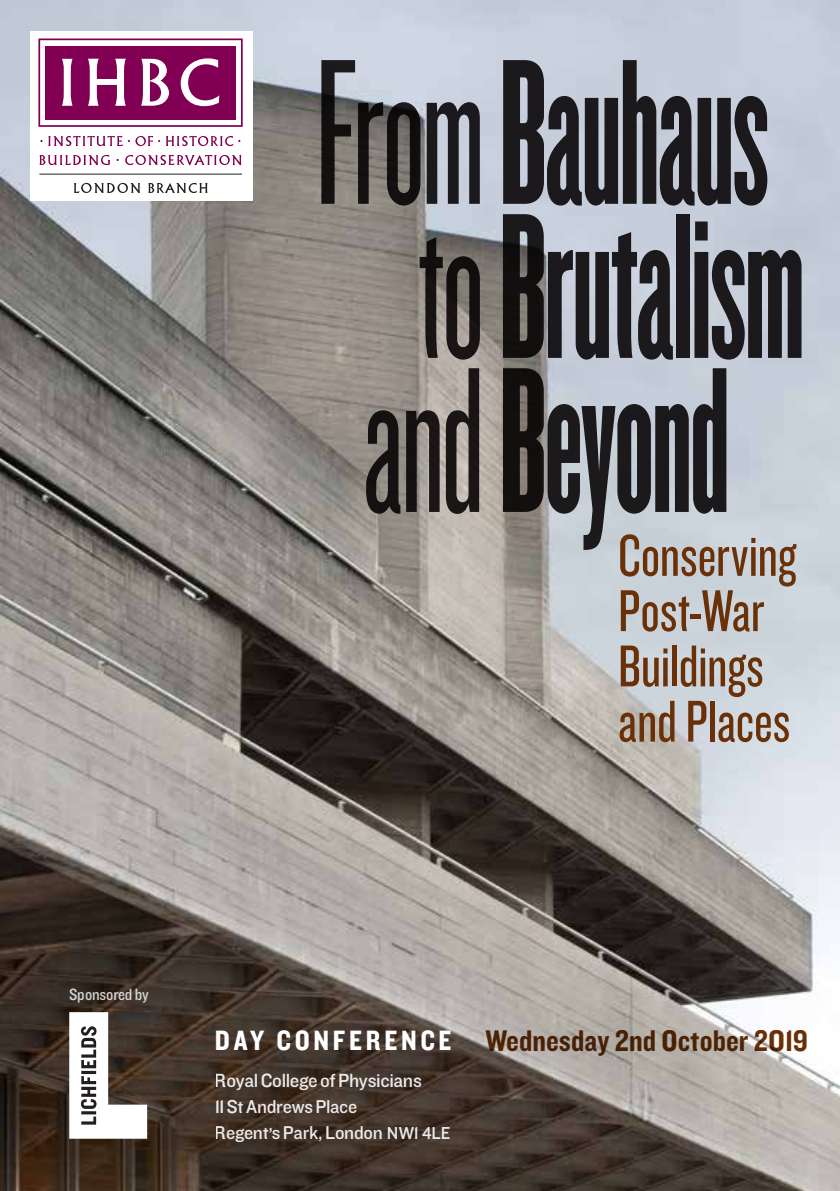
<style>
.page{position:relative;width:840px;height:1191px;background:#fff}
.page>*{position:absolute;margin:0;border:0;box-sizing:border-box;transform-origin:0 0}
.t1{font:215.6px/154px "Knockout HTF66 Full Flyweight";letter-spacing:-.015em;color:#231f20}
.t2{font:61.2px/55.2px "Knockout HTF28 Junior Featherwt";letter-spacing:-.005em;color:#6a3008}
.t3{font:31px "Knockout HTF50 Welterweight";color:#6a3008}
.t4{font:19.8px "Knockout HTF31 Junior Middlewt";letter-spacing:-.015em;color:#fff}
.t5{font:19.2px/25.6px "Knockout HTF31 Junior Middlewt";letter-spacing:-.015em;color:#fff}
.t6{font:16.8px "Knockout HTF30 Junior Welterwt";letter-spacing:-.015em;color:#fff}
.s1{font-family:"Knockout HTF26 Junior Flyweight"}
.s2{font-size:29px;color:#fff}
.s3{font-size:18px}
</style>
<div class="page">
<img style="left:0;top:0;width:839px;height:1191px">
<div style="left:30px;top:31px;width:222px;height:169px;background:#fff"></div>
<svg style="left:38px;top:38px;width:204px;height:89px"></svg>
<svg style="left:40px;top:155px;width:70px;height:10px"></svg>
<svg style="left:125px;top:155px;width:116px;height:10px"></svg>
<svg style="left:48px;top:136px;width:112px;height:10px"></svg>
<svg style="left:166px;top:136px;width:74px;height:10px"></svg>
<svg style="left:74px;top:183px;width:66px;height:10px"></svg>
<svg style="left:148px;top:183px;width:59px;height:10px"></svg>
<hr style="left:39px;top:174px;width:203px;height:1px;background:#231f20">
<svg style="left:69px;top:1012px;width:78px;height:126px"></svg>
<h1 class="t1" style="left:315px;top:57px;width:492px"><span class="s1">From</span> Bauhaus <span class="s1">to</span> Brutalism <span class="s1">and</span> Beyond</h1>
<h2 class="t2" style="left:617px;top:529px;width:180px">Conserving<br>Post-War<br>Buildings and Places</h2>
<p class="t6" style="left:69px;top:986px;width:81px">Sponsored by</p>
<h3 class="t3" style="left:215px;top:1024px;width:594px"><span class="s2">DAY CONFERENCE</span> Wednesday 2nd October 2019</h3>
<p class="t4" style="left:215px;top:1070px;width:208px">Royal College of Physicians</p>
<p class="t5" style="left:214px;top:1094px;width:237px">11 St Andrews Place<br>Regent’s Park, London <span class="s3">NW1 4LE</span></p>
</div>
